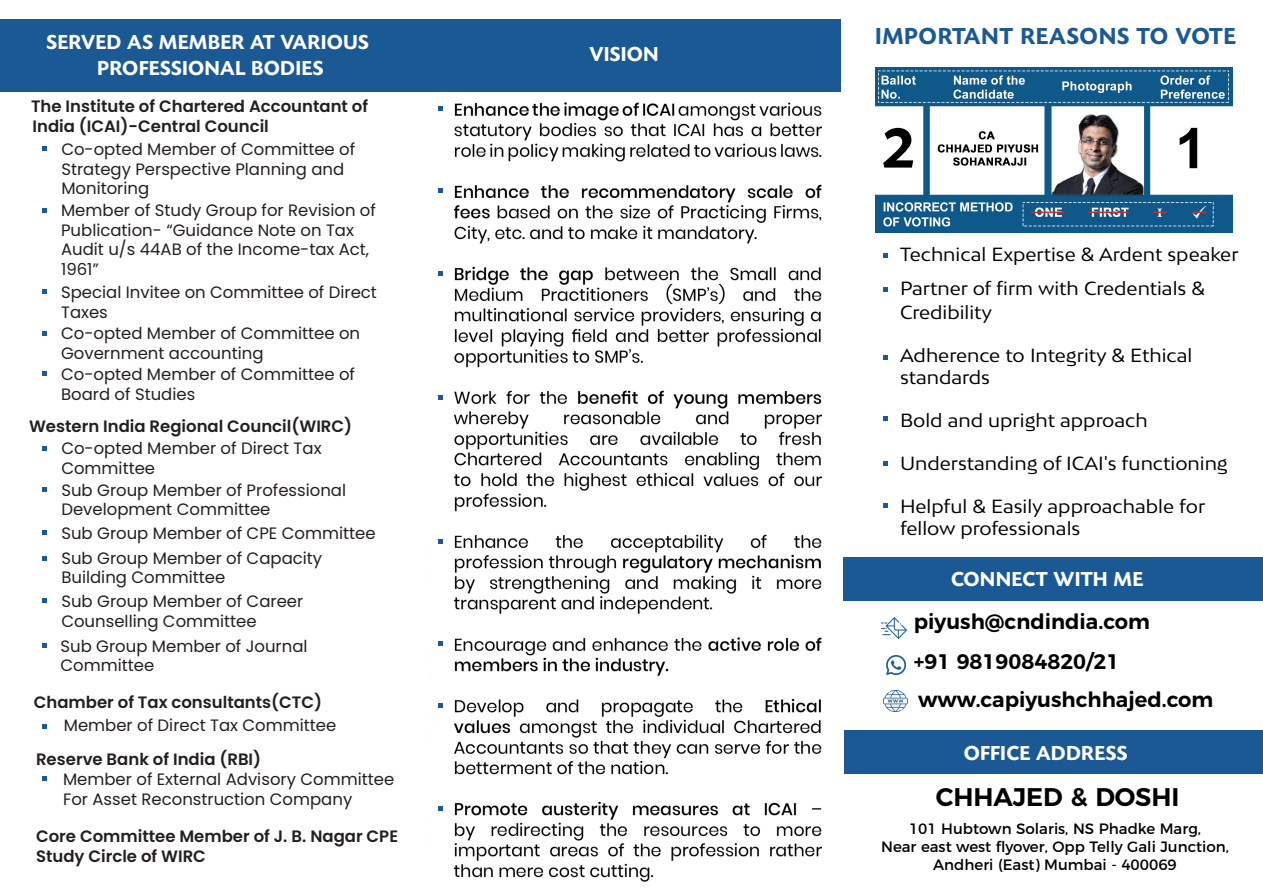
<style>
.page{position:relative;width:1263px;height:893px;background:#fff}
.page>*{position:absolute;margin:0;border:0;box-sizing:border-box;transform-origin:0 0}
.t1{font:600 60px "Today Sans Now Pro";color:#000}
.t2{font:600 25.5px "Montserrat";color:#000}
.t3{font:600 24px "Today Sans Now Pro";letter-spacing:.025em;color:#1b5994}
.t4{font:600 21px/25.2px "Today Sans Now Pro";letter-spacing:.01em;color:#fff;text-align:center}
.t5{font:600 21px/40.5px "Montserrat";color:#000}
.t6{font:18px/21.6px "Bw Mitga";color:#000;scale:1.05 1}
.t7{font:16.5px/19.8px "Poppins";color:#231f20}
.t8{font:600 16.5px/19.8px "Poppins";color:#231f20}
.t9{font:15px/18px "Montserrat";color:#000;text-align:center}
</style>
<div class="page">
<img style="left:875px;top:67px;width:357px;height:166px">
<div style="left:844px;top:730px;width:419px;height:44px;background:#1b5994"></div>
<div style="left:843px;top:558px;width:420px;height:43px;background:#1b5994"></div>
<img style="left:882px;top:617px;width:25px;height:21px">
<img style="left:886px;top:656px;width:19px;height:19px">
<img style="left:884px;top:690px;width:23px;height:21px">
<svg style="left:884px;top:253px;width:4px;height:5px"></svg>
<svg style="left:884px;top:288px;width:4px;height:4px"></svg>
<svg style="left:884px;top:355px;width:4px;height:5px"></svg>
<svg style="left:884px;top:417px;width:4px;height:4px"></svg>
<svg style="left:884px;top:462px;width:4px;height:4px"></svg>
<svg style="left:884px;top:504px;width:4px;height:4px"></svg>
<div style="left:868px;top:120px;width:50px;height:58px;background:#fff"></div>
<div style="left:417px;top:19px;width:423px;height:72px;background:#1b5994"></div>
<img style="left:438px;top:102px;width:383px;height:780px">
<svg style="left:438px;top:106px;width:4px;height:5px"></svg>
<svg style="left:438px;top:189px;width:4px;height:4px"></svg>
<svg style="left:438px;top:271px;width:4px;height:5px"></svg>
<svg style="left:438px;top:396px;width:4px;height:4px"></svg>
<svg style="left:438px;top:540px;width:4px;height:4px"></svg>
<svg style="left:438px;top:642px;width:4px;height:4px"></svg>
<svg style="left:438px;top:703px;width:4px;height:5px"></svg>
<svg style="left:438px;top:807px;width:4px;height:4px"></svg>
<div style="left:0;top:19px;width:422px;height:72px;background:#1b5994"></div>
<svg style="left:42px;top:147px;width:4px;height:4px"></svg>
<svg style="left:42px;top:208px;width:4px;height:5px"></svg>
<svg style="left:42px;top:289px;width:4px;height:5px"></svg>
<svg style="left:42px;top:331px;width:4px;height:5px"></svg>
<svg style="left:42px;top:372px;width:4px;height:4px"></svg>
<svg style="left:42px;top:447px;width:4px;height:4px"></svg>
<svg style="left:42px;top:487px;width:4px;height:5px"></svg>
<svg style="left:42px;top:531px;width:4px;height:4px"></svg>
<svg style="left:42px;top:556px;width:4px;height:5px"></svg>
<svg style="left:42px;top:598px;width:4px;height:5px"></svg>
<svg style="left:42px;top:643px;width:4px;height:5px"></svg>
<svg style="left:42px;top:724px;width:4px;height:5px"></svg>
<svg style="left:42px;top:777px;width:4px;height:4px"></svg>
<p class="t4" style="left:46px;top:30px;width:324px">SERVED AS MEMBER AT VARIOUS<br>PROFESSIONAL BODIES</p>
<p class="t8" style="left:31px;top:96px;width:339px">The Institute of Chartered Accountant of<br>India (ICAI)-Central Council</p>
<p class="t7" style="left:61px;top:139px;width:295px">Co-opted Member of Committee of<br>Strategy Perspective Planning and<br>Monitoring</p>
<p class="t7" style="left:61px;top:200px;width:316px">Member of Study Group for Revision of<br>Publication- “Guidance Note on Tax<br>Audit u/s 44AB of the Income-tax Act,<br>1961”</p>
<p class="t7" style="left:61px;top:282px;width:317px">Special Invitee on Committee of Direct<br>Taxes</p>
<p class="t7" style="left:61px;top:324px;width:301px">Co-opted Member of Committee on<br>Government accounting</p>
<p class="t7" style="left:61px;top:365px;width:295px">Co-opted Member of Committee of<br>Board of Studies</p>
<p class="t8" style="left:29px;top:416px;width:325px">Western India Regional Council(WIRC)</p>
<p class="t7" style="left:61px;top:439px;width:262px">Co-opted Member of Direct Tax<br>Committee</p>
<p class="t7" style="left:61px;top:480px;width:286px">Sub Group Member of Professional<br>Development Committee</p>
<p class="t7" style="left:61px;top:521px;width:316px;line-height:24.3px">Sub Group Member of CPE Committee<br>Sub Group Member of Capacity</p>
<p class="t7" style="left:61px;top:566px;width:243px;line-height:24px">Building Committee<br>Sub Group Member of Career</p>
<p class="t7" style="left:61px;top:612px;width:197px">Counselling Committee</p>
<p class="t7" style="left:60px;top:636px;width:249px">Sub Group Member of Journal<br>Committee</p>
<p class="t8" style="left:34px;top:692px;width:290px">Chamber of Tax consultants(CTC)</p>
<p class="t7" style="left:64px;top:715px;width:274px">Member of Direct Tax Committee</p>
<p class="t8" style="left:36px;top:749px;width:227px">Reserve Bank of India (RBI)</p>
<p class="t7" style="left:63px;top:769px;width:333px">Member of External Advisory Committee<br>For Asset Reconstruction Company</p>
<p class="t8" style="left:36px;top:827px;width:364px">Core Committee Member of J. B. Nagar CPE<br>Study Circle of WIRC</p>
<p class="t4" style="left:589px;top:42px;width:71px">VISION</p>
<h3 class="t3" style="left:875px;top:22px;width:362px">IMPORTANT REASONS TO VOTE</h3>
<h1 class="t1" style="left:881px;top:113px;width:36px">2</h1>
<p class="t6" style="left:900px;top:237px;width:324px;line-height:33.6px">Technical Expertise &amp; Ardent speaker<br>Partner of firm with Credentials &amp;</p>
<p class="t6" style="left:900px;top:301px;width:89px">Credibility</p>
<p class="t6" style="left:900px;top:344px;width:280px">Adherence to Integrity &amp; Ethical standards</p>
<p class="t6" style="left:900px;top:409px;width:237px">Bold and upright approach</p>
<p class="t6" style="left:900px;top:452px;width:314px">Understanding of ICAI's functioning</p>
<p class="t6" style="left:900px;top:495px;width:292px">Helpful &amp; Easily approachable for fellow professionals</p>
<p class="t4" style="left:951px;top:567px;width:194px">CONNECT WITH ME</p>
<p class="t5" style="left:914px;top:599px;width:238px">piyush@cndindia.com +91 9819084820/21</p>
<p class="t5" style="left:918px;top:678px;width:297px">www.capiyushchhajed.com</p>
<p class="t4" style="left:964px;top:741px;width:165px">OFFICE ADDRESS</p>
<h2 class="t2" style="left:936px;top:776px;width:245px">CHHAJED &amp; DOSHI</h2>
<p class="t9" style="left:881px;top:818px;width:349px">101 Hubtown Solaris, NS Phadke Marg,<br>Near east west flyover, Opp Telly Gali Junction,<br>Andheri (East) Mumbai - 400069</p>
</div>
